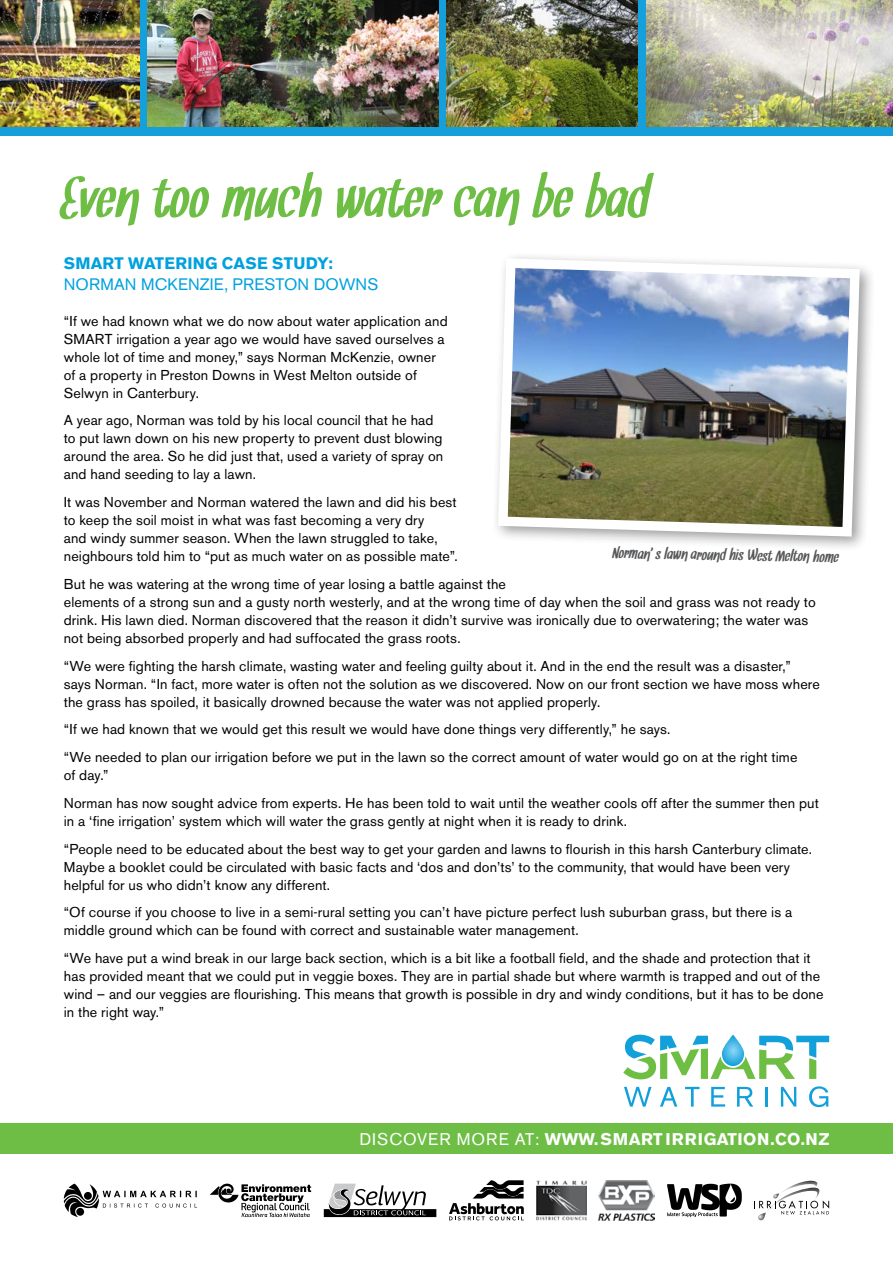
<style>
.page{position:relative;width:893px;height:1263px;background:#fff}
.page>*{position:absolute;margin:0;border:0;box-sizing:border-box;transform-origin:0 0}
.t1{font:60px "Snickles";letter-spacing:.015em;color:#6ebd45}
.t2{font:700 16.8px "Akzidenz Grotesk BE";letter-spacing:.02em;color:#fff}
.t3{font:16.5px "Snickles";color:#58595b}
.t4{font:16.5px "Akzidenz Grotesk BE";letter-spacing:.01em;color:#00a1de}
.t5{font:700 16.5px "Akzidenz Grotesk BE";letter-spacing:.015em;color:#00a1de}
.t6{font:14.25px/18px "Akzidenz Grotesk BE";letter-spacing:.01em;color:#000}
.s1{font-weight:400}
</style>
<div class="page">
<svg style="left:623px;top:1034px;width:206px;height:45px"></svg>
<svg style="left:624px;top:1087px;width:27px;height:19px"></svg>
<svg style="left:660px;top:1087px;width:17px;height:19px"></svg>
<svg style="left:685px;top:1087px;width:14px;height:19px"></svg>
<svg style="left:711px;top:1087px;width:14px;height:19px"></svg>
<svg style="left:737px;top:1087px;width:16px;height:19px"></svg>
<svg style="left:765px;top:1087px;width:2px;height:19px"></svg>
<svg style="left:781px;top:1087px;width:15px;height:19px"></svg>
<svg style="left:809px;top:1086px;width:19px;height:21px"></svg>
<div style="left:0;top:1123px;width:893px;height:31px;background:#6ebd45"></div>
<svg style="left:210px;top:1183px;width:101px;height:34px"></svg>
<svg style="left:667px;top:1183px;width:75px;height:34px"></svg>
<svg style="left:324px;top:1183px;width:112px;height:34px"></svg>
<svg style="left:64px;top:1183px;width:133px;height:34px"></svg>
<svg style="left:449px;top:1180px;width:75px;height:40px"></svg>
<img style="left:536px;top:1180px;width:50px;height:40px">
<img style="left:599px;top:1180px;width:55px;height:40px">
<svg style="left:754px;top:1181px;width:75px;height:40px"></svg>
<div style="left:0;top:0;width:893px;height:135px;background:#16a0db"></div>
<img style="left:0;top:0;width:139px;height:127px">
<img style="left:447px;top:0;width:191px;height:127px">
<img style="left:148px;top:0;width:290px;height:127px">
<img style="left:646px;top:0;width:247px;height:127px">
<div style="left:491px;top:251px;width:385px;height:302px;background:#000;opacity:.4"></div>
<img style="left:493px;top:253px;width:372px;height:288px">
<h1 class="t1" style="left:64px;top:171px;width:588px">Even too much water can be bad</h1>
<p class="t5" style="left:64px;top:253px;width:271px">SMART WATERING CASE STUDY:</p>
<p class="t4" style="left:64px;top:274px;width:316px">NORMAN MCKENZIE, PRESTON DOWNS</p>
<p class="t6" style="left:64px;top:312px;width:385px">“If we had known what we do now about water application and SMART irrigation a year ago we would have saved ourselves a whole lot of time and money,” says Norman McKenzie, owner of a property in Preston Downs in West Melton outside of Selwyn in Canterbury.</p>
<p class="t6" style="left:64px;top:411px;width:381px">A year ago, Norman was told by his local council that he had to put lawn down on his new property to prevent dust blowing around the area. So he did just that, used a variety of spray on and hand seeding to lay a lawn.</p>
<p class="t6" style="left:64px;top:493px;width:395px">It was November and Norman watered the lawn and did his best to keep the soil moist in what was fast becoming a very dry<br>and windy summer season. When the lawn struggled to take, neighbours told him to “put as much water on as possible mate”.</p>
<p class="t6" style="left:64px;top:575px;width:753px">But he was watering at the wrong time of year losing a battle against the<br>elements of a strong sun and a gusty north westerly, and at the wrong time of day when the soil and grass was not ready to drink. His lawn died. Norman discovered that the reason it didn’t survive was ironically due to overwatering; the water was not being absorbed properly and had suffocated the grass roots.</p>
<p class="t6" style="left:64px;top:657px;width:758px">“We were fighting the harsh climate, wasting water and feeling guilty about it. And in the end the result was a disaster,” says Norman. “In fact, more water is often not the solution as we discovered. Now on our front section we have moss where the grass has spoiled, it basically drowned because the water was not applied properly.</p>
<p class="t6" style="left:64px;top:715px;width:735px;line-height:27.8px">“If we had known that we would get this result we would have done things very differently,” he says.<br>“We needed to plan our irrigation before we put in the lawn so the correct amount of water would go on at the right time</p>
<p class="t6" style="left:64px;top:761px;width:757px;line-height:27.8px">of day.”<br>Norman has now sought advice from experts. He has been told to wait until the weather cools off after the summer then put</p>
<p class="t6" style="left:64px;top:807px;width:750px;line-height:27.8px">in a ‘fine irrigation’ system which will water the grass gently at night when it is ready to drink.<br>“People need to be educated about the best way to get your garden and lawns to flourish in this harsh Canterbury climate.</p>
<p class="t6" style="left:64px;top:858px;width:728px">Maybe a booklet could be circulated with basic facts and ‘dos and don’ts’ to the community, that would have been very helpful for us who didn’t know any different.</p>
<p class="t6" style="left:64px;top:903px;width:730px">“Of course if you choose to live in a semi-rural setting you can’t have picture perfect lush suburban grass, but there is a middle ground which can be found with correct and sustainable water management.</p>
<p class="t6" style="left:64px;top:949px;width:761px">“We have put a wind break in our large back section, which is a bit like a football field, and the shade and protection that it has provided meant that we could put in veggie boxes. They are in partial shade but where warmth is trapped and out of the wind – and our veggies are flourishing. This means that growth is possible in dry and windy conditions, but it has to be done in the right way.”</p>
<p class="t3" style="left:613px;top:545px;width:228px;rotate:1deg">Norman’s lawn around his West Melton home</p>
<p class="t2" style="left:359px;top:1129px;width:471px"><span class="s1">DISCOVER MORE AT:</span> WWW.SMART IRRIGATION.CO.NZ</p>
</div>
